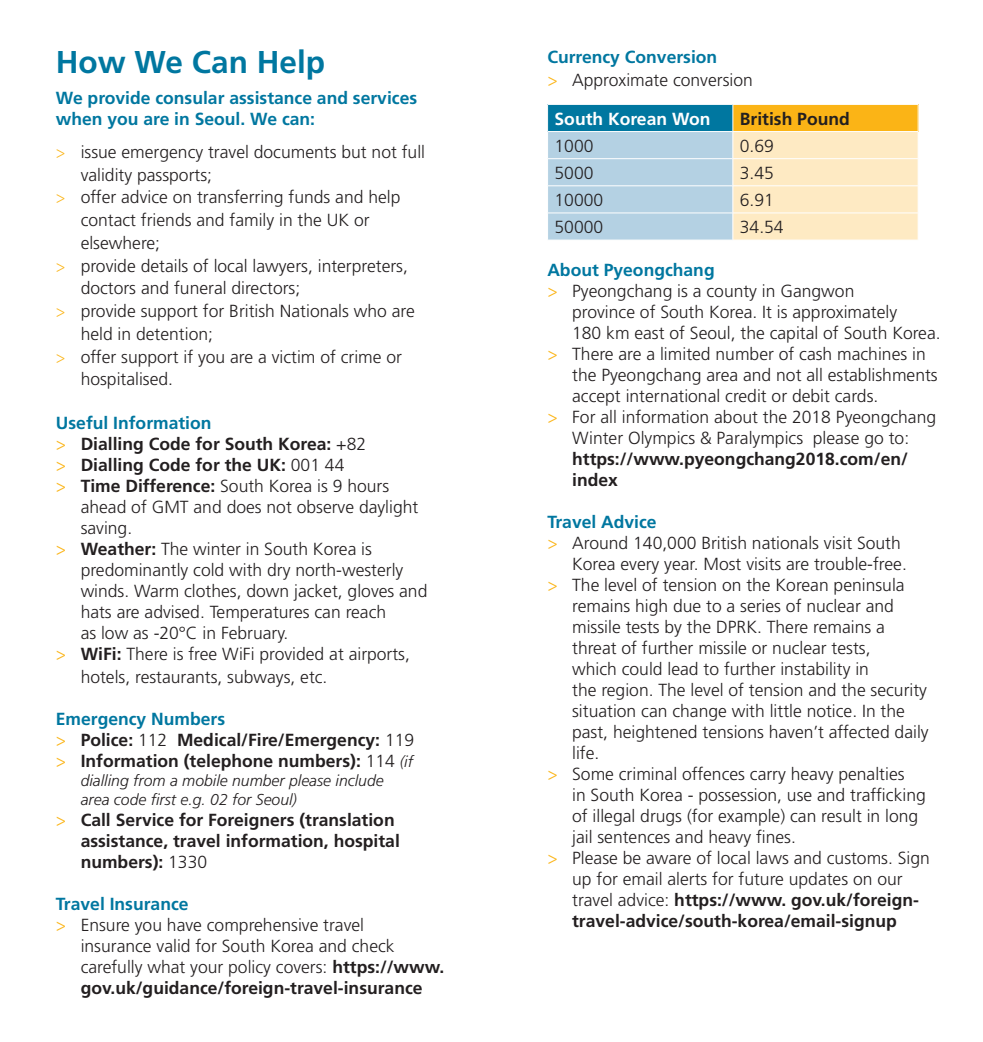
<style>
.page{position:relative;width:983px;height:1042px;background:#fff}
.page>*{position:absolute;margin:0;border:0;box-sizing:border-box;transform-origin:0 0}
.Second_heading{font:700 31.5px "Frutiger LT Std";color:#0077a0}
.Third_heading{font:300 17.5px/21px "Frutiger LT Std";color:#231f20}
.Third_heading-2{font:700 17.5px/21px "Frutiger LT Std";color:#231f20}
.Body{font:700 17.5px "Frutiger LT Std";color:#0077a0}
.Second_heading-2{font:700 17.5px/21px "Frutiger LT Std";color:#0077a0}
.Third_heading-3{font:700 17.5px "Frutiger LT Std";color:#fff}
.t1{font:italic 300 15.75px/18.9px "Frutiger LT Std";color:#231f20}
.s1{font-family:"Minion Pro";font-weight:400;color:#fbb416}
.s2{font-family:"Myriad Pro";font-weight:400;color:#fbb416}
.s3{font-weight:300}
.s4{font-weight:700}
.s5{font-weight:300;font-style:italic;font-size:15.75px}
</style>
<div class="page">
<svg style="left:547px;top:105px;width:371px;height:135px"></svg>
<p class="Second_heading" style="left:56px;top:44px;width:270px">How We Can Help</p>
<p class="Second_heading-2" style="left:56px;top:88px;width:363px">We provide consular assistance and services when you are in Seoul. We can:</p>
<p class="Third_heading" style="left:81px;top:141px;width:346px;line-height:22.8px;text-indent:-25px"><span class="s1">&gt;</span> issue emergency travel documents but not full validity passports;</p>
<p class="Third_heading" style="left:81px;top:186px;width:321px;line-height:22.8px;text-indent:-25px"><span class="s1">&gt;</span> offer advice on transferring funds and help contact friends and family in the UK or elsewhere;</p>
<p class="Third_heading" style="left:81px;top:254px;width:329px;line-height:22.8px;text-indent:-25px"><span class="s1">&gt;</span> provide details of local lawyers, interpreters, doctors and funeral directors;</p>
<p class="Third_heading" style="left:81px;top:300px;width:335px;line-height:22.8px;text-indent:-25px"><span class="s1">&gt;</span> provide support for British Nationals who are held in detention;</p>
<p class="Third_heading" style="left:81px;top:345px;width:323px;line-height:22.8px;text-indent:-25px"><span class="s1">&gt;</span> offer support if you are a victim of crime or hospitalised.</p>
<p class="Body" style="left:56px;top:413px;width:157px">Useful Information</p>
<p class="Third_heading-2" style="left:56px;top:434px;width:312px"><span class="s2">&gt;</span> Dialling Code for South Korea: <span class="s3">+82</span></p>
<p class="Third_heading-2" style="left:56px;top:455px;width:290px"><span class="s2">&gt;</span> Dialling Code for the UK: <span class="s3">001 44</span></p>
<p class="Third_heading" style="left:81px;top:476px;width:339px;text-indent:-25px"><span class="s2">&gt;</span> <span class="s4">Time Difference:</span> South Korea is 9 hours ahead of GMT and does not observe daylight saving.</p>
<p class="Third_heading" style="left:81px;top:539px;width:348px;text-indent:-25px"><span class="s2">&gt;</span> <span class="s4">Weather:</span> The winter in South Korea is predominantly cold with dry north-westerly winds. Warm clothes, down jacket, gloves and hats are advised. Temperatures can reach<br>as low as -20°C in February.</p>
<p class="Third_heading" style="left:81px;top:643px;width:331px;line-height:22.8px;text-indent:-25px"><span class="s2">&gt;</span> <span class="s4">WiFi:</span> There is free WiFi provided at airports, hotels, restaurants, subways, etc.</p>
<p class="Body" style="left:56px;top:708px;width:171px">Emergency Numbers</p>
<p class="Third_heading-2" style="left:56px;top:729px;width:360px"><span class="s2">&gt;</span> Police: <span class="s3">112</span> Medical/Fire/Emergency: <span class="s3">119</span></p>
<p class="Third_heading-2" style="left:56px;top:750px;width:358px"><span class="s2">&gt;</span> Information (telephone numbers): <span class="s3">114</span> <span class="s5">(if</span></p>
<p class="t1" style="left:81px;top:771px;width:304px">dialling from a mobile number please include area code first e.g. 02 for Seoul)</p>
<p class="Third_heading-2" style="left:81px;top:809px;width:320px;text-indent:-25px"><span class="s2">&gt;</span> Call Service for Foreigners (translation assistance, travel information, hospital numbers): <span class="s3">1330</span></p>
<p class="Body" style="left:56px;top:893px;width:134px">Travel Insurance</p>
<p class="Third_heading" style="left:81px;top:914px;width:365px;text-indent:-25px"><span class="s2">&gt;</span> Ensure you have comprehensive travel<br>insurance valid for South Korea and check carefully what your policy covers: <span class="s4">https://www. gov.uk/guidance/foreign-travel-insurance</span></p>
<p class="Body" style="left:547px;top:46px;width:171px">Currency Conversion</p>
<p class="Third_heading" style="left:547px;top:69px;width:207px"><span class="s2">&gt;</span> Approximate conversion</p>
<p class="Third_heading-3" style="left:554px;top:108px;width:157px">South Korean Won</p>
<p class="Third_heading-2" style="left:739px;top:108px;width:111px">British Pound</p>
<p class="Third_heading" style="left:554px;top:135px;width:40px">1000</p>
<p class="Third_heading" style="left:739px;top:135px;width:36px">0.69</p>
<p class="Third_heading" style="left:554px;top:162px;width:40px">5000</p>
<p class="Third_heading" style="left:739px;top:162px;width:36px">3.45</p>
<p class="Third_heading" style="left:554px;top:190px;width:50px">10000</p>
<p class="Third_heading" style="left:739px;top:190px;width:36px">6.91</p>
<p class="Third_heading" style="left:554px;top:217px;width:50px">50000</p>
<p class="Third_heading" style="left:739px;top:217px;width:45px">34.54</p>
<p class="Body" style="left:547px;top:260px;width:169px">About Pyeongchang</p>
<p class="Third_heading" style="left:572px;top:281px;width:370px;text-indent:-25px"><span class="s2">&gt;</span> Pyeongchang is a county in Gangwon<br>province of South Korea. It is approximately<br>180 km east of Seoul, the capital of South Korea.</p>
<p class="Third_heading" style="left:572px;top:344px;width:367px;text-indent:-25px"><span class="s2">&gt;</span> There are a limited number of cash machines in the Pyeongchang area and not all establishments accept international credit or debit cards.</p>
<p class="Third_heading" style="left:572px;top:407px;width:365px;text-indent:-25px"><span class="s2">&gt;</span> For all information about the 2018 Pyeongchang Winter Olympics &amp; Paralympics please go to: <span class="s4">https://www.pyeongchang2018.com/en/ index</span></p>
<p class="Body" style="left:547px;top:512px;width:111px">Travel Advice</p>
<p class="Third_heading" style="left:572px;top:533px;width:336px;text-indent:-25px"><span class="s2">&gt;</span> Around 140,000 British nationals visit South<br>Korea every year. Most visits are trouble-free.</p>
<p class="Third_heading" style="left:572px;top:575px;width:358px;text-indent:-25px"><span class="s2">&gt;</span> The level of tension on the Korean peninsula remains high due to a series of nuclear and missile tests by the DPRK. There remains a threat of further missile or nuclear tests,<br>which could lead to further instability in<br>the region. The level of tension and the security situation can change with little notice. In the past, heightened tensions haven’t affected daily life.</p>
<p class="Third_heading" style="left:572px;top:764px;width:355px;text-indent:-25px"><span class="s2">&gt;</span> Some criminal offences carry heavy penalties<br>in South Korea - possession, use and trafficking of illegal drugs (for example) can result in long jail sentences and heavy fines.</p>
<p class="Third_heading" style="left:572px;top:848px;width:359px;text-indent:-25px"><span class="s2">&gt;</span> Please be aware of local laws and customs. Sign up for email alerts for future updates on our travel advice: <span class="s4">https://www. gov.uk/foreign&shy;travel-advice/south-korea/email-signup</span></p>
</div>
